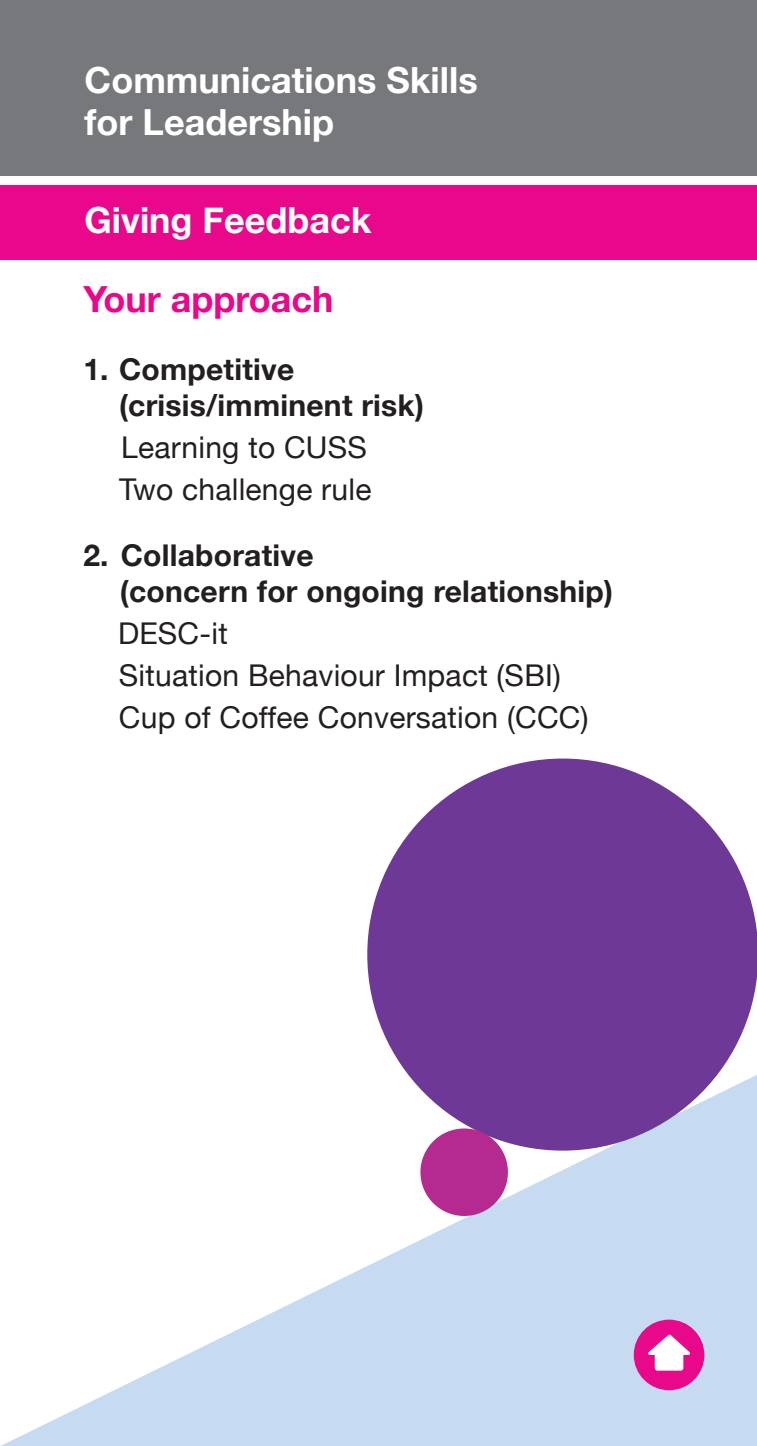
<style>
.page{position:relative;width:757px;height:1446px;background:#fff}
.page>*{position:absolute;margin:0;border:0;box-sizing:border-box;transform-origin:0 0}
.t1{font:700 36px/42px "Helvetica Neue";color:#fff}
.t2{font:700 36px "Helvetica Neue";color:#e9088b}
.t3{font:30px/42px "Helvetica Neue";letter-spacing:.01em;color:#231f20}
.t4{font:700 30px/36px "Helvetica Neue";letter-spacing:.01em;color:#231f20}
</style>
<div class="page">
<div style="left:0;top:0;width:756px;height:176px;background:#77787c"></div>
<svg style="left:1px;top:1075px;width:756px;height:371px;fill:#c6dbf1"></svg>
<div style="left:0;top:185px;width:757px;height:74px;background:#e9088b"></div>
<div style="left:634px;top:1319px;width:70px;height:71px;background:#e8088a;border-radius:50%"></div>
<div style="left:655px;top:1351px;width:28px;height:19px;background:#fff;border-radius:3px"></div>
<svg style="left:648px;top:1334px;width:43px;height:21px"></svg>
<div style="left:367px;top:758px;width:390px;height:392px;background:#6e3996;border-radius:50%"></div>
<div style="left:420px;top:1128px;width:88px;height:88px;background:#b52a91;border-radius:50%"></div>
<p class="t1" style="left:85px;top:60px;width:395px">Communications Skills for Leadership</p>
<p class="t1" style="left:85px;top:200px;width:288px">Giving Feedback</p>
<p class="t2" style="left:83px;top:270px;width:252px">Your approach</p>
<p class="t4" style="left:119px;top:352px;width:306px;text-indent:-36px">1. Competitive (crisis/imminent risk)</p>
<p class="t3" style="left:119px;top:428px;width:254px">Learning to CUSS<br>Two challenge rule</p>
<p class="t4" style="left:120px;top:538px;width:494px;text-indent:-37px">2. Collaborative<br>(concern for ongoing relationship)</p>
<p class="t3" style="left:118px;top:614px;width:472px">DESC-it<br>Situation Behaviour Impact (SBI)<br>Cup of Coffee Conversation (CCC)</p>
</div>
